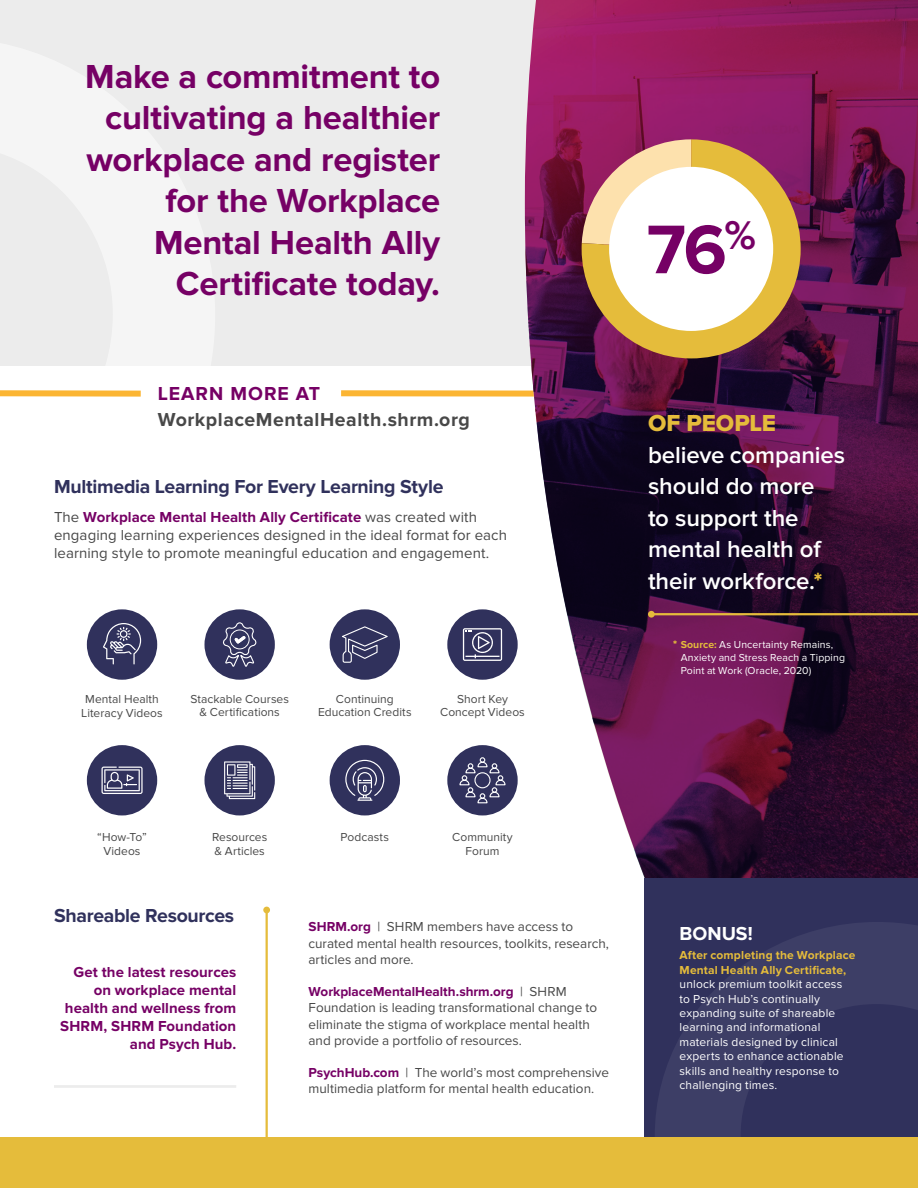
<style>
.page{position:relative;width:918px;height:1188px;background:#fff}
.page>*{position:absolute;margin:0;border:0;box-sizing:border-box;transform-origin:0 0}
.t1{font:700 71.25px "Proxima Nova";color:#760065}
.t2{font:700 34.5px/41.4px "Proxima Nova";letter-spacing:-.005em;color:#760065;text-align:right}
.t3{font:600 24px/31.5px "Proxima Nova";letter-spacing:-.005em;color:#fff}
.t4{font:24px "Proxima Nova Extrabld";letter-spacing:-.005em;color:#e5bc3b}
.t5{font:700 19.5px "Proxima Nova";letter-spacing:-.015em;color:#30315c}
.t6{font:700 19.5px "Proxima Nova";letter-spacing:.03em;color:#484848}
.t7{font:700 19.5px "Proxima Nova";letter-spacing:.055em;color:#760065}
.t8{font:700 19.5px "Proxima Nova";color:#fff}
.t9{font:15px/18px "Proxima Nova";letter-spacing:.005em;color:#484848}
.t10{font:700 15px/18px "Proxima Nova";letter-spacing:.005em;color:#760065;text-align:right}
.t11{font:13.5px/16.2px "Proxima Nova";color:#484848}
.t12{font:12px/14.4px "Proxima Nova";letter-spacing:.015em;color:#fff}
.t13{font:12px/13.5px "Proxima Nova";letter-spacing:.005em;color:#484848;text-align:center}
.t14{font:700 12px/14.4px "Proxima Nova";letter-spacing:.015em;color:#e5bc3b}
.t15{font:10.5px/12.8px "Proxima Nova";letter-spacing:.01em;color:#fff}
.s1{font-weight:700;color:#760065}
.s2{font-family:"Proxima Nova Extrabld";font-weight:400;color:#e5bc3b}
.s3{font-family:"Proxima Nova Extrabld";font-size:11.25px;color:#e5bc3b}
.s4{font-weight:700;color:#e5bc3b}
</style>
<div class="page">
<div style="left:341px;top:390px;width:219px;height:7px;background:#fbb533"></div>
<div style="left:0;top:390px;width:141px;height:7px;background:#fbb533"></div>
<div style="left:0;top:0;width:864px;height:366px;background:#ececec"></div>
<svg style="left:525px;top:0;width:393px;height:1137px;background:#612752"></svg>
<div style="left:0;top:880px;width:640px;height:257px;background:#fff"></div>
<hr style="left:651px;top:613px;width:267px;height:2px;background:#e5bc3b">
<div style="left:648px;top:611px;width:7px;height:7px;background:#e5bc3b;border-radius:50%"></div>
<div style="left:87px;top:745px;width:70px;height:70px;background:#30315c;border-radius:50%"></div>
<div style="left:204px;top:609px;width:71px;height:71px;background:#30315c;border-radius:50%"></div>
<div style="left:87px;top:609px;width:70px;height:71px;background:#30315c;border-radius:50%"></div>
<div style="left:204px;top:745px;width:71px;height:70px;background:#30315c;border-radius:50%"></div>
<div style="left:330px;top:745px;width:70px;height:70px;background:#30315c;border-radius:50%"></div>
<div style="left:447px;top:609px;width:71px;height:71px;background:#30315c;border-radius:50%"></div>
<div style="left:447px;top:745px;width:71px;height:70px;background:#30315c;border-radius:50%"></div>
<svg style="left:459px;top:757px;width:47px;height:47px"></svg>
<div style="left:475px;top:773px;width:15px;height:15px;background:#30315c;border-radius:50%"></div>
<div style="left:474px;top:772px;width:17px;height:16px;border:1px solid #fff;border-radius:50%"></div>
<div style="left:330px;top:609px;width:70px;height:71px;background:#30315c;border-radius:50%"></div>
<svg style="left:342px;top:626px;width:46px;height:37px"></svg>
<svg style="left:345px;top:760px;width:39px;height:41px"></svg>
<svg style="left:223px;top:622px;width:34px;height:45px"></svg>
<svg style="left:102px;top:767px;width:41px;height:27px"></svg>
<svg style="left:224px;top:761px;width:31px;height:38px"></svg>
<svg style="left:463px;top:628px;width:39px;height:33px"></svg>
<svg style="left:103px;top:623px;width:38px;height:41px"></svg>
<svg style="left:582px;top:139px;width:98px;height:98px;background:#921b5d"></svg>
<svg style="left:582px;top:139px;width:219px;height:219px;background:#e9c257"></svg>
<div style="left:609px;top:167px;width:164px;height:164px;background:#fff;border-radius:50%"></div>
<hr style="left:266px;top:910px;width:2px;height:229px;background:#e5bc3b">
<div style="left:263px;top:907px;width:7px;height:6px;background:#e5bc3b;border-radius:50%"></div>
<div style="left:645px;top:878px;width:273px;height:259px;background:#30315c"></div>
<hr style="left:54px;top:1085px;width:182px;height:3px;background:#ececec">
<svg style="left:655px;top:922px;width:263px;height:215px"></svg>
<div style="left:0;top:1137px;width:918px;height:51px;background:#e5bc3b"></div>
<h2 class="t2" style="left:85px;top:57px;width:356px">Make a commitment to cultivating a healthier workplace and register for the Workplace<br>Mental Health Ally<br>Certificate today.</h2>
<h3 class="t7" style="left:158px;top:382px;width:164px">LEARN MORE AT</h3>
<h3 class="t6" style="left:158px;top:408px;width:314px">WorkplaceMentalHealth.shrm.org</h3>
<h3 class="t5" style="left:54px;top:475px;width:391px">Multimedia Learning For Every Learning Style</h3>
<p class="t9" style="left:54px;top:508px;width:455px">The <span class="s1">Workplace Mental Health Ally Certificate</span> was created with engaging learning experiences designed in the ideal format for each learning style to promote meaningful education and engagement.</p>
<p class="t13" style="left:81px;top:691px;width:83px;line-height:14.4px">Mental Health<br>Literacy Videos</p>
<p class="t13" style="left:190px;top:692px;width:100px">Stackable Courses &amp; Certifications</p>
<p class="t13" style="left:318px;top:692px;width:95px">Continuing<br>Education Credits</p>
<p class="t13" style="left:440px;top:692px;width:86px">Short Key<br>Concept Videos</p>
<h1 class="t1" style="left:647px;top:208px;width:111px">76<sup>%</sup></h1>
<h3 class="t4" style="left:648px;top:410px;width:129px">OF PEOPLE</h3>
<h3 class="t3" style="left:648px;top:440px;width:199px">believe companies should do more<br>to support the mental health of their workforce.<span class="s2">*</span></h3>
<p class="t15" style="left:681px;top:639px;width:166px;text-indent:-8px"><span class="s3">*</span> <span class="s4">Source:</span> As Uncertainty Remains,<br>Anxiety and Stress Reach a Tipping<br>Point at Work (Oracle, 2020)</p>
<p class="t13" style="left:97px;top:830px;width:51px">“How-To”<br>Videos</p>
<p class="t13" style="left:212px;top:830px;width:57px;text-align:left">Resources &amp; Articles</p>
<h3 class="t5" style="left:54px;top:904px;width:182px">Shareable Resources</h3>
<p class="t10" style="left:60px;top:963px;width:178px">Get the latest resources on workplace mental health and wellness from<br>SHRM, SHRM Foundation and Psych Hub.</p>
<p class="t13" style="left:341px;top:830px;width:50px">Podcasts</p>
<p class="t13" style="left:452px;top:830px;width:62px">Community<br>Forum</p>
<p class="t11" style="left:309px;top:919px;width:302px"><span class="s1">SHRM.org</span> | SHRM members have access to curated mental health resources, toolkits, research, articles and more.</p>
<p class="t11" style="left:309px;top:984px;width:290px"><span class="s1">WorkplaceMentalHealth.shrm.org</span> | SHRM Foundation is leading transformational change to eliminate the stigma of workplace mental health and provide a portfolio of resources.</p>
<p class="t11" style="left:309px;top:1065px;width:302px"><span class="s1">PsychHub.com</span> | The world’s most comprehensive multimedia platform for mental health education.</p>
<h3 class="t8" style="left:680px;top:923px;width:75px">BONUS!</h3>
<p class="t14" style="left:680px;top:948px;width:177px">After completing the Workplace<br>Mental Health Ally Certificate,</p>
<p class="t12" style="left:680px;top:977px;width:166px">unlock premium toolkit access to Psych Hub’s continually expanding suite of shareable learning and informational materials designed by clinical experts to enhance actionable skills and healthy response to challenging times.</p>
</div>
